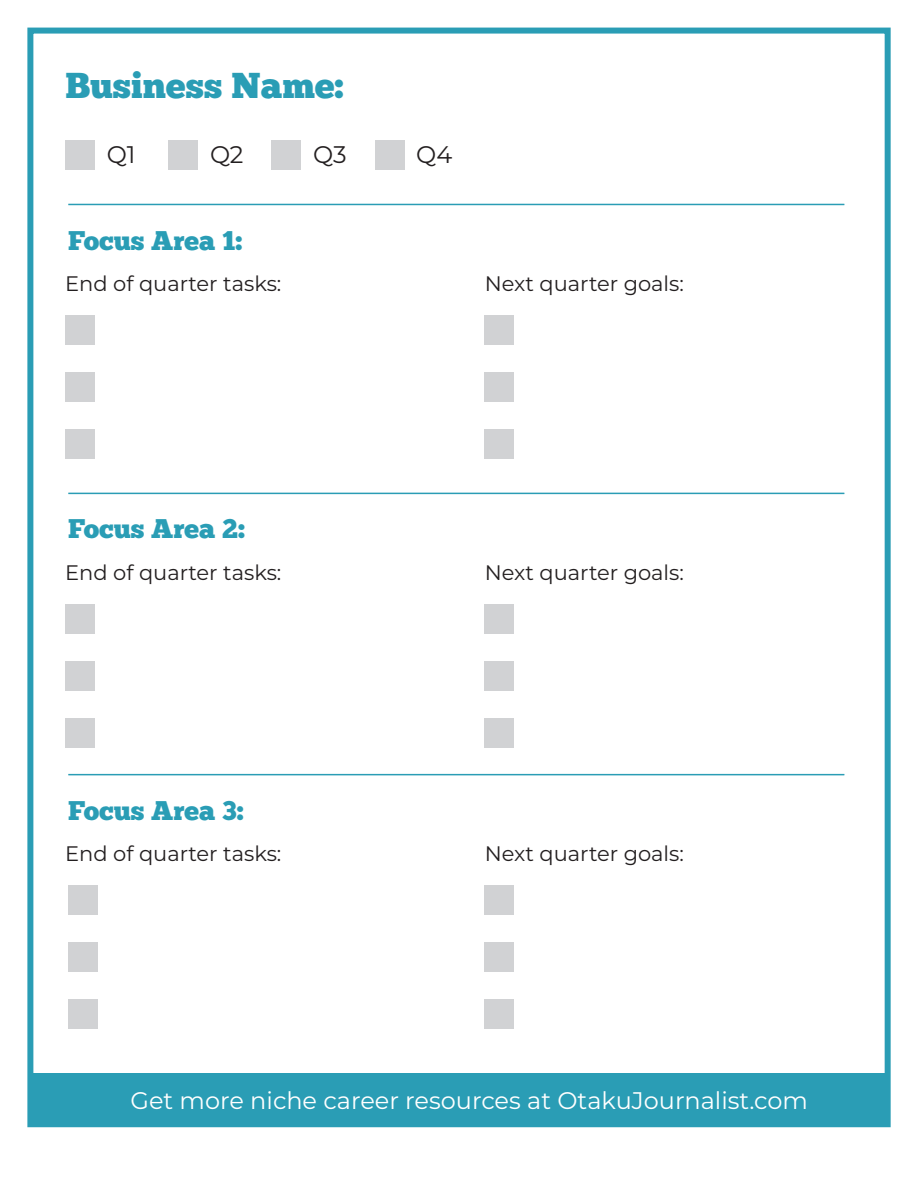
<style>
.page{position:relative;width:918px;height:1188px;background:#fff}
.page>*{position:absolute;margin:0;border:0;box-sizing:border-box;transform-origin:0 0}
.t1{font:36px "Chunk Five";color:#2a9db5}
.t2{font:27px "Chunk Five";color:#2a9db5}
.t3{font:24px "Montserrat";color:#fff}
.t4{font:24px "Montserrat";letter-spacing:-.01em;color:#231f20}
.t5{font:21px "Montserrat";color:#231f20}
</style>
<div class="page">
<div style="left:27px;top:28px;width:864px;height:1099px;background:#fff;border:6px solid #2a9db5"></div>
<div style="left:65px;top:141px;width:30px;height:29px;background:#d1d2d4"></div>
<div style="left:169px;top:141px;width:29px;height:29px;background:#d1d2d4"></div>
<div style="left:272px;top:141px;width:29px;height:29px;background:#d1d2d4"></div>
<div style="left:375px;top:141px;width:29px;height:29px;background:#d1d2d4"></div>
<div style="left:30px;top:1074px;width:858px;height:50px;background:#2a9db5"></div>
<div style="left:65px;top:316px;width:30px;height:29px;background:#d1d2d4"></div>
<div style="left:65px;top:373px;width:30px;height:29px;background:#d1d2d4"></div>
<div style="left:65px;top:430px;width:30px;height:29px;background:#d1d2d4"></div>
<hr style="left:68px;top:204px;width:776px;height:1px;background:#2a9db5">
<div style="left:484px;top:316px;width:29px;height:29px;background:#d1d2d4"></div>
<div style="left:484px;top:373px;width:29px;height:29px;background:#d1d2d4"></div>
<div style="left:484px;top:430px;width:29px;height:29px;background:#d1d2d4"></div>
<hr style="left:68px;top:493px;width:776px;height:1px;background:#2a9db5">
<div style="left:484px;top:605px;width:29px;height:29px;background:#d1d2d4"></div>
<div style="left:484px;top:662px;width:29px;height:29px;background:#d1d2d4"></div>
<div style="left:484px;top:718px;width:29px;height:30px;background:#d1d2d4"></div>
<hr style="left:68px;top:774px;width:776px;height:1px;background:#2a9db5">
<div style="left:484px;top:886px;width:29px;height:29px;background:#d1d2d4"></div>
<div style="left:484px;top:943px;width:29px;height:29px;background:#d1d2d4"></div>
<div style="left:484px;top:1000px;width:29px;height:29px;background:#d1d2d4"></div>
<div style="left:65px;top:605px;width:30px;height:29px;background:#d1d2d4"></div>
<div style="left:65px;top:662px;width:30px;height:29px;background:#d1d2d4"></div>
<div style="left:65px;top:718px;width:30px;height:30px;background:#d1d2d4"></div>
<div style="left:68px;top:886px;width:29px;height:29px;background:#d1d2d4"></div>
<div style="left:68px;top:943px;width:29px;height:29px;background:#d1d2d4"></div>
<div style="left:68px;top:1000px;width:29px;height:29px;background:#d1d2d4"></div>
<h1 class="t1" style="left:65px;top:64px;width:280px">Business Name:</h1>
<p class="t4" style="left:107px;top:138px;width:30px">Q1</p>
<p class="t4" style="left:210px;top:138px;width:35px">Q2</p>
<p class="t4" style="left:313px;top:138px;width:35px">Q3</p>
<p class="t4" style="left:416px;top:138px;width:37px">Q4</p>
<p class="t2" style="left:68px;top:223px;width:176px">Focus Area 1:</p>
<p class="t5" style="left:65px;top:269px;width:218px">End of quarter tasks:</p>
<p class="t5" style="left:485px;top:269px;width:201px">Next quarter goals:</p>
<p class="t2" style="left:68px;top:512px;width:178px">Focus Area 2:</p>
<p class="t5" style="left:65px;top:558px;width:218px">End of quarter tasks:</p>
<p class="t5" style="left:485px;top:558px;width:201px">Next quarter goals:</p>
<p class="t2" style="left:68px;top:794px;width:177px">Focus Area 3:</p>
<p class="t5" style="left:65px;top:839px;width:218px">End of quarter tasks:</p>
<p class="t5" style="left:485px;top:839px;width:201px">Next quarter goals:</p>
<p class="t3" style="left:131px;top:1084px;width:679px">Get more niche career resources at OtakuJournalist.com</p>
</div>
